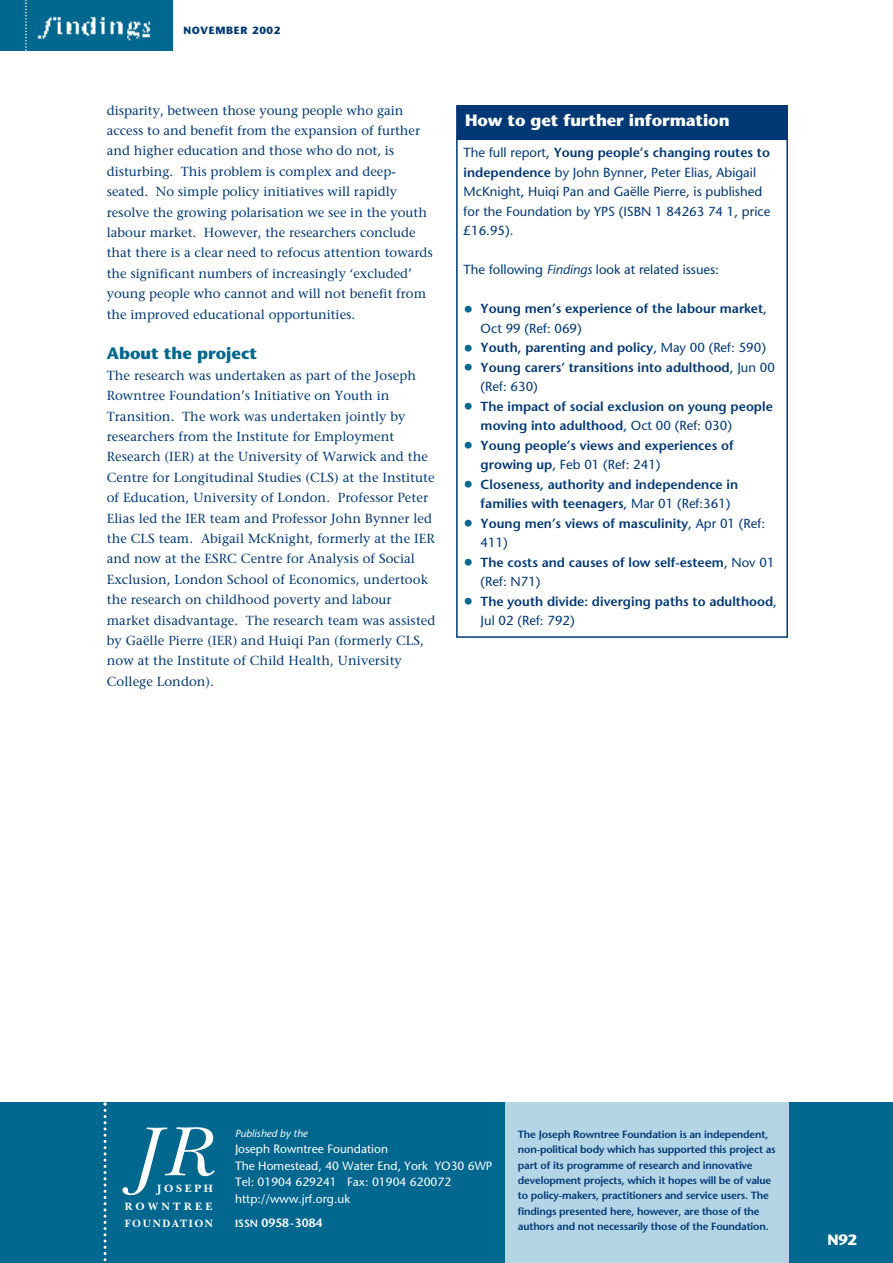
<style>
.page{position:relative;width:893px;height:1263px;background:#fff}
.page>*{position:absolute;margin:0;border:0;box-sizing:border-box;transform-origin:0 0}
.t1{font:700 16.5px "Stone Sans";letter-spacing:-.005em;color:#fff}
.t2{font:700 16.5px "Stone Sans";color:#00678f}
.t3{font:700 15px "Stone Sans";color:#fff}
.t4{font:13.2px/20.4px "Stone Serif";letter-spacing:.005em;color:#003876}
.t5{font:600 13.2px/19.5px "Stone Sans";color:#003876}
.t6{font:13.2px/19.5px "Stone Sans";color:#003876}
.t7{font:12px/16.5px "Stone Sans";color:#fff}
.t8{font:600 12px "Stone Sans";color:#fff}
.t9{font:700 11.1px/17.5px "New Baskerville";letter-spacing:.24em;color:#fff;text-align:justify}
.t10{font:600 10.5px/15.5px "Stone Sans";letter-spacing:-.015em;color:#003876}
.t11{font:italic 10.5px "Stone Sans";color:#fff}
.t12{font:700 10.5px "Stone Sans";letter-spacing:.065em;color:#003876}
.s1{font-weight:600}
.s2{font-style:italic}
.s3{font-weight:400;font-size:19.5px;color:#00678f}
.s4{font-weight:400}
.s5{font-size:10.5px}
</style>
<div class="page">
<div style="left:0;top:1102px;width:892px;height:161px;background:#00678f"></div>
<svg style="left:122px;top:1127px;width:93px;height:68px"></svg>
<div style="left:506px;top:1102px;width:283px;height:161px;background:#b4d5e5"></div>
<svg style="left:104px;top:1102px;width:2px;height:161px"></svg>
<div style="left:0;top:0;width:173px;height:50px;background:#00678f"></div>
<img style="left:37px;top:16px;width:114px;height:25px">
<svg style="left:25px;top:0;width:2px;height:51px"></svg>
<div style="left:456px;top:137px;width:332px;height:501px;border:2px solid #003876"></div>
<div style="left:457px;top:106px;width:330px;height:33px;background:#003876"></div>
<div style="left:456px;top:105px;width:332px;height:35px;border:2px solid #003876"></div>
<p class="t12" style="left:183px;top:27px;width:99px">NOVEMBER 2002</p>
<p class="t4" style="left:107px;top:101px;width:327px">disparity, between those young people who gain access to and benefit from the expansion of further and higher education and those who do not, is disturbing. This problem is complex and deep&shy;seated. No simple policy initiatives will rapidly resolve the growing polarisation we see in the youth labour market. However, the researchers conclude that there is a clear need to refocus attention towards the significant numbers of increasingly ‘excluded’ young people who cannot and will not benefit from the improved educational opportunities.</p>
<p class="t2" style="left:107px;top:347px;width:152px">About the project</p>
<p class="t4" style="left:107px;top:366px;width:330px">The research was undertaken as part of the Joseph Rowntree Foundation’s Initiative on Youth in Transition. The work was undertaken jointly by researchers from the Institute for Employment Research (IER) at the University of Warwick and the Centre for Longitudinal Studies (CLS) at the Institute of Education, University of London. Professor Peter Elias led the IER team and Professor John Bynner led the CLS team. Abigail McKnight, formerly at the IER and now at the ESRC Centre for Analysis of Social Exclusion, London School of Economics, undertook the research on childhood poverty and labour market disadvantage. The research team was assisted by Gaëlle Pierre (IER) and Huiqi Pan (formerly CLS, now at the Institute of Child Health, University College London).</p>
<p class="t1" style="left:465px;top:114px;width:266px">How to get further information</p>
<p class="t6" style="left:463px;top:144px;width:308px">The full report, <span class="s1">Young people’s changing routes to independence</span> by John Bynner, Peter Elias, Abigail McKnight, Huiqi Pan and Gaëlle Pierre, is published for the Foundation by YPS (ISBN 1 84263 74 1, price £16.95).</p>
<p class="t6" style="left:463px;top:261px;width:257px">The following <span class="s2">Findings</span> look at related issues:</p>
<p class="t5" style="left:480px;top:300px;width:288px;text-indent:-17px"><span class="s3">•</span> Young men’s experience of the labour market<span class="s4">,<br>Oct 99 (Ref: 069)</span></p>
<p class="t5" style="left:463px;top:339px;width:304px"><span class="s3">•</span> Youth, parenting and policy<span class="s4">, May 00 (Ref: 590)</span></p>
<p class="t5" style="left:480px;top:359px;width:296px;text-indent:-17px"><span class="s3">•</span> Young carers’ transitions into adulthood<span class="s4">, Jun 00 (Ref: 630)</span></p>
<p class="t5" style="left:480px;top:398px;width:294px;text-indent:-17px"><span class="s3">•</span> The impact of social exclusion on young people moving into adulthood<span class="s4">, Oct 00 (Ref: 030)</span></p>
<p class="t5" style="left:480px;top:437px;width:254px;text-indent:-17px"><span class="s3">•</span> Young people’s views and experiences of growing up<span class="s4">, Feb 01 (Ref: 241)</span></p>
<p class="t5" style="left:480px;top:476px;width:259px;text-indent:-17px"><span class="s3">•</span> Closeness, authority and independence in families with teenagers<span class="s4">, Mar 01 (Ref:361)</span></p>
<p class="t5" style="left:480px;top:515px;width:286px;text-indent:-17px"><span class="s3">•</span> Young men’s views of masculinity<span class="s4">, Apr 01 (Ref:<br>411)</span></p>
<p class="t5" style="left:480px;top:554px;width:295px;text-indent:-17px"><span class="s3">•</span> The costs and causes of low self-esteem<span class="s4">, Nov 01 (Ref: N71)</span></p>
<p class="t5" style="left:480px;top:593px;width:298px;text-indent:-17px"><span class="s3">•</span> The youth divide: diverging paths to adulthood<span class="s4">,<br>Jul 02 (Ref: 792)</span></p>
<p class="t9" style="left:125px;top:1181px;width:90px;text-indent:32px">JOSEPH ROWNTREE FOUNDATION</p>
<p class="t11" style="left:235px;top:1129px;width:74px">Published by the</p>
<p class="t7" style="left:235px;top:1142px;width:259px">Joseph Rowntree Foundation<br>The Homestead, 40 Water End, York YO30 6WP<br>Tel: 01904 629241 Fax: 01904 620072 http://www.jrf.org.uk</p>
<p class="t8" style="left:235px;top:1218px;width:89px"><span class="s5">ISSN</span> 0958-3084</p>
<p class="t10" style="left:518px;top:1127px;width:259px">The Joseph Rowntree Foundation is an independent, non-political body which has supported this project as part of its programme of research and innovative development projects, which it hopes will be of value to policy-makers, practitioners and service users. The findings presented here, however, are those of the authors and not necessarily those of the Foundation.</p>
<p class="t3" style="left:827px;top:1234px;width:31px">N92</p>
</div>
